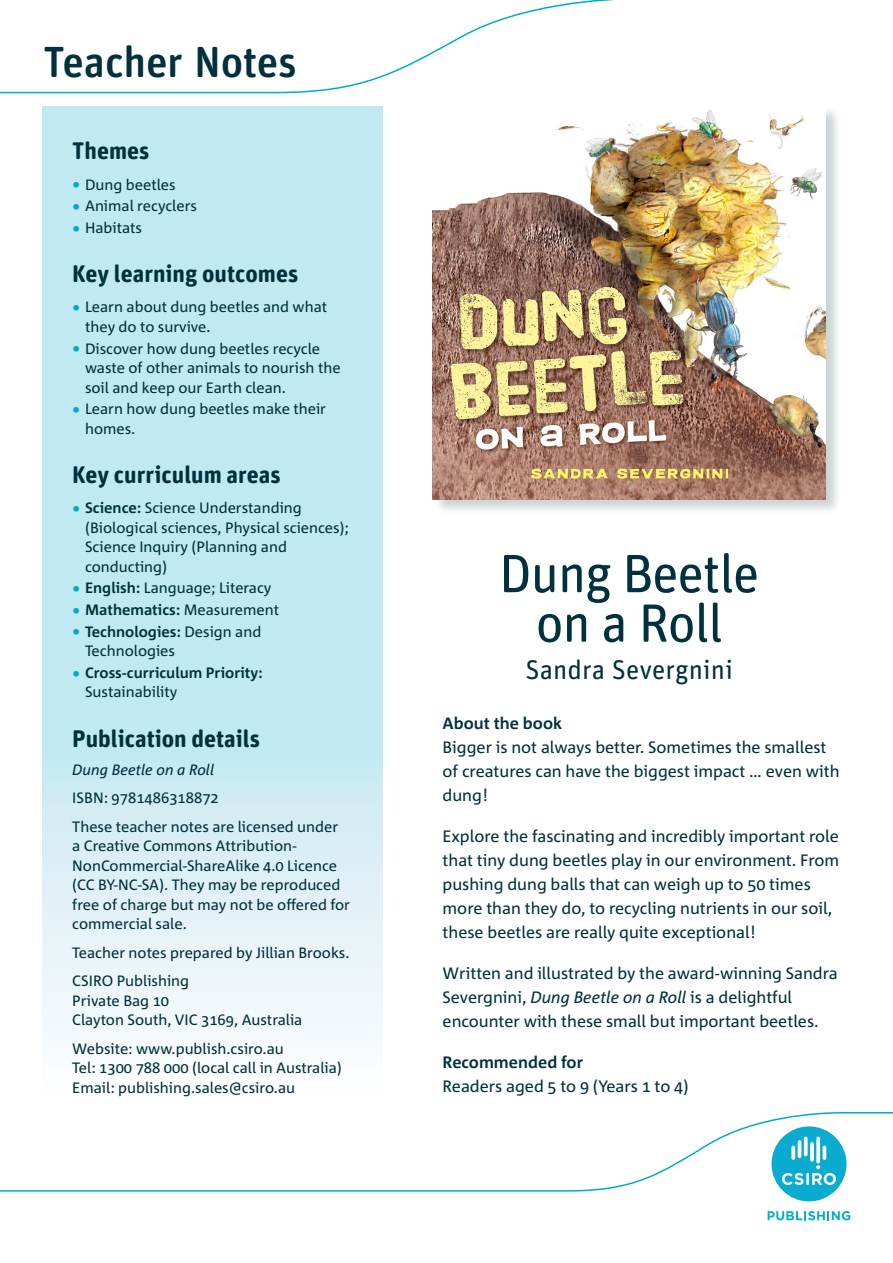
<style>
.page{position:relative;width:893px;height:1263px;background:#fff}
.page>*{position:absolute;margin:0;border:0;box-sizing:border-box;transform-origin:0 0}
.t1{font:54px/49.5px "Unit Rounded OT";letter-spacing:-.025em;color:#00313c;text-align:center}
.t2{font:500 43.5px "Unit Rounded OT";letter-spacing:-.01em;color:#00313c}
.Author{font:27px "Unit Rounded OT";color:#00313c}
.Box_Head{font:700 24px "Unit Rounded OT";color:#00313c}
.Text{font:16.5px/24px "Corpid C1";color:#00313c}
.Text_1st{font:16.5px/24px "Corpid C1";color:#00313c}
.Text-2{font:700 16.5px "Corpid C1";color:#00313c}
.Box_Regular_Text{font:15px/19.5px "Corpid C1";color:#00313c}
.t3{font:700 15px/19.5px "Corpid C1";color:#00313c}
.Box_Regular_Text-2{font:italic 15px "Corpid C1";color:#00313c}
.s1{font-weight:700;color:#00a9ce}
.s2{font-weight:700}
.s3{color:#00a9ce}
.s4{font-weight:400}
.s5{font-style:italic}
</style>
<div class="page">
<svg style="left:0;top:0;width:615px;height:94px"></svg>
<div style="left:771px;top:1126px;width:75px;height:75px;background:#09acce;border-radius:50%"></div>
<svg style="left:768px;top:1211px;width:82px;height:9px"></svg>
<svg style="left:0;top:1112px;width:893px;height:80px"></svg>
<svg style="left:43px;top:106px;width:340px;height:926px;background:#caebf3"></svg>
<div style="left:433px;top:106px;width:409px;height:409px;background:#00313c;opacity:.21"></div>
<img style="left:433px;top:106px;width:393px;height:393px">
<h2 class="t2" style="left:43px;top:35px;width:255px">Teacher Notes</h2>
<p class="Box_Head" style="left:72px;top:136px;width:79px">Themes</p>
<p class="Box_Regular_Text" style="left:72px;top:174px;width:105px"><span class="s1">•</span> Dung beetles</p>
<p class="Box_Regular_Text" style="left:72px;top:196px;width:126px"><span class="s1">•</span> Animal recyclers</p>
<p class="Box_Regular_Text" style="left:72px;top:217px;width:71px"><span class="s1">•</span> Habitats</p>
<p class="Box_Head" style="left:72px;top:259px;width:228px">Key learning outcomes</p>
<p class="Box_Regular_Text" style="left:85px;top:297px;width:244px;text-indent:-13px"><span class="s1">•</span> Learn about dung beetles and what they do to survive.</p>
<p class="Box_Regular_Text" style="left:85px;top:338px;width:257px;text-indent:-13px"><span class="s1">•</span> Discover how dung beetles recycle waste of other animals to nourish the soil and keep our Earth clean.</p>
<p class="Box_Regular_Text" style="left:85px;top:399px;width:242px;text-indent:-13px"><span class="s1">•</span> Learn how dung beetles make their homes.</p>
<p class="Box_Head" style="left:72px;top:460px;width:210px">Key curriculum areas</p>
<p class="Box_Regular_Text" style="left:85px;top:498px;width:266px;text-indent:-13px"><span class="s1">•</span> <span class="s2">Science:</span> Science Understanding (Biological sciences, Physical sciences);<br>Science Inquiry (Planning and conducting)</p>
<p class="Box_Regular_Text" style="left:72px;top:578px;width:201px"><span class="s1">•</span> <span class="s2">English:</span> Language; Literacy</p>
<p class="t3" style="left:72px;top:600px;width:208px"><span class="s3">•</span> Mathematics: <span class="s4">Measurement</span></p>
<p class="Box_Regular_Text" style="left:85px;top:621px;width:178px;text-indent:-13px"><span class="s1">•</span> <span class="s2">Technologies:</span> Design and<br>Technologies</p>
<p class="t3" style="left:85px;top:662px;width:179px;text-indent:-13px"><span class="s3">•</span> Cross-curriculum Priority:<br><span class="s4">Sustainability</span></p>
<p class="Box_Head" style="left:72px;top:724px;width:189px">Publication details</p>
<p class="Box_Regular_Text-2" style="left:72px;top:760px;width:143px">Dung Beetle on a Roll</p>
<p class="Box_Regular_Text" style="left:72px;top:788px;width:148px">ISBN: 9781486318872</p>
<p class="Box_Regular_Text" style="left:72px;top:816px;width:279px">These teacher notes are licensed under a Creative Commons Attribution-NonCommercial-ShareAlike 4.0 Licence (CC BY-NC-SA). They may be reproduced free of charge but may not be offered for commercial sale.</p>
<p class="Box_Regular_Text" style="left:72px;top:942px;width:279px">Teacher notes prepared by Jillian Brooks.</p>
<p class="Box_Regular_Text" style="left:72px;top:971px;width:232px">CSIRO Publishing<br>Private Bag 10<br>Clayton South, VIC 3169, Australia</p>
<p class="Box_Regular_Text" style="left:72px;top:1038px;width:271px">Website: www.publish.csiro.au<br>Tel: 1300 788 000 (local call in Australia)<br>Email: publishing.sales@csiro.au</p>
<p class="t1" style="left:499px;top:548px;width:262px">Dung Beetle on a Roll</p>
<p class="Author" style="left:526px;top:653px;width:209px">Sandra Severgnini</p>
<p class="Text-2" style="left:443px;top:713px;width:121px">About the book</p>
<p class="Text_1st" style="left:443px;top:735px;width:398px">Bigger is not always better. Sometimes the smallest of creatures can have the biggest impact … even with dung!</p>
<p class="Text" style="left:443px;top:824px;width:398px">Explore the fascinating and incredibly important role that tiny dung beetles play in our environment. From pushing dung balls that can weigh up to 50 times more than they do, to recycling nutrients in our soil, these beetles are really quite exceptional!</p>
<p class="Text" style="left:443px;top:961px;width:396px">Written and illustrated by the award-winning Sandra<br>Severgnini, <span class="s5">Dung Beetle on a Roll</span> is a delightful encounter with these small but important beetles.</p>
<p class="Text-2" style="left:443px;top:1052px;width:142px">Recommended for</p>
<p class="Text_1st" style="left:443px;top:1074px;width:248px">Readers aged 5 to 9 (Years 1 to 4)</p>
</div>
